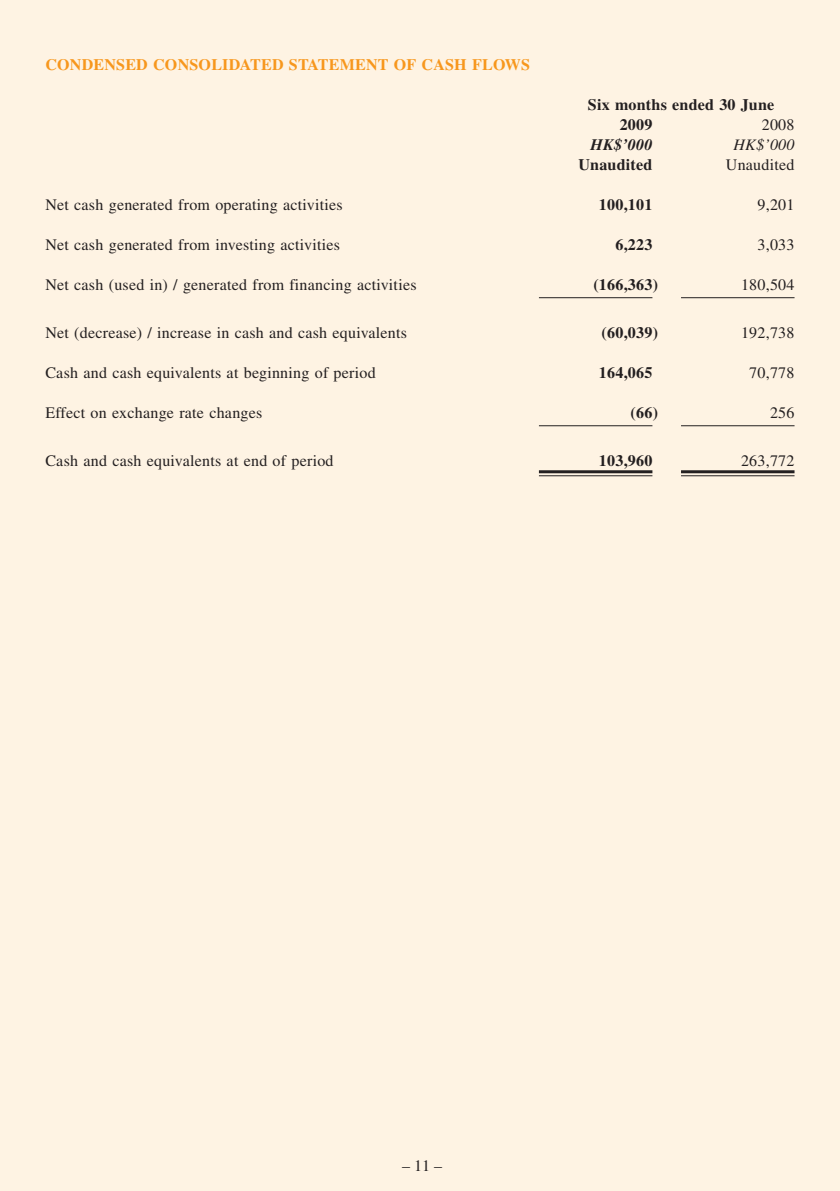
<style>
.page{position:relative;width:840px;height:1191px;background:#fff}
.page>*{position:absolute;margin:0;border:0;box-sizing:border-box;transform-origin:0 0}
.t1{font:16px "Times";letter-spacing:.015em;color:#231f20}
.t2{font:700 16px/20px "Times";letter-spacing:.015em;color:#231f20}
.t3{font:700 16px "Times";letter-spacing:.015em;color:#f7971d}
.t4{font:italic 700 16px "Times";color:#231f20}
.t5{font:italic 16px "Times";color:#231f20}
.s1{font-weight:400}
</style>
<div class="page">
<div style="left:0;top:0;width:839px;height:1191px;background:#fef3e3"></div>
<hr style="left:538px;top:297px;width:114px;height:1px;background:#231f20">
<hr style="left:680px;top:297px;width:114px;height:1px;background:#231f20">
<hr style="left:538px;top:425px;width:114px;height:1px;background:#231f20">
<hr style="left:680px;top:425px;width:114px;height:1px;background:#231f20">
<hr style="left:538px;top:470px;width:114px;height:3px;background:#231f20">
<hr style="left:538px;top:475px;width:114px;height:1px;background:#231f20">
<hr style="left:680px;top:470px;width:114px;height:3px;background:#231f20">
<hr style="left:680px;top:475px;width:114px;height:1px;background:#231f20">
<p class="t3" style="left:45px;top:55px;width:486px">CONDENSED CONSOLIDATED STATEMENT OF CASH FLOWS</p>
<p class="t2" style="left:619px;top:94px;width:156px;text-indent:-32px">Six months ended 30 June<br>2009</p>
<p class="t1" style="left:761px;top:116px;width:34px">2008</p>
<p class="t4" style="left:590px;top:135px;width:63px">HK$’000</p>
<p class="t5" style="left:733px;top:136px;width:62px">HK$’000</p>
<p class="t2" style="left:578px;top:154px;width:75px">Unaudited</p>
<p class="t1" style="left:725px;top:156px;width:70px">Unaudited</p>
<p class="t1" style="left:45px;top:196px;width:298px">Net cash generated from operating activities</p>
<p class="t2" style="left:598px;top:194px;width:55px">100,101</p>
<p class="t1" style="left:757px;top:196px;width:35px">9,201</p>
<p class="t1" style="left:45px;top:236px;width:296px">Net cash generated from investing activities</p>
<p class="t2" style="left:615px;top:234px;width:38px">6,223</p>
<p class="t1" style="left:757px;top:236px;width:38px">3,033</p>
<p class="t1" style="left:45px;top:276px;width:372px">Net cash (used in) / generated from financing activities</p>
<p class="t2" style="left:593px;top:274px;width:111px">(166,363) <span class="s1">1</span></p>
<p class="t1" style="left:748px;top:276px;width:47px">80,504</p>
<p class="t1" style="left:45px;top:324px;width:363px">Net (decrease) / increase in cash and cash equivalents</p>
<p class="t2" style="left:601px;top:322px;width:103px">(60,039) <span class="s1">1</span></p>
<p class="t1" style="left:748px;top:324px;width:47px">92,738</p>
<p class="t1" style="left:45px;top:364px;width:332px">Cash and cash equivalents at beginning of period</p>
<p class="t2" style="left:598px;top:362px;width:55px">164,065</p>
<p class="t1" style="left:748px;top:364px;width:47px">70,778</p>
<p class="t1" style="left:45px;top:404px;width:218px">Effect on exchange rate changes</p>
<p class="t2" style="left:630px;top:402px;width:29px">(66)</p>
<p class="t1" style="left:769px;top:404px;width:26px">256</p>
<p class="t1" style="left:45px;top:452px;width:289px">Cash and cash equivalents at end of period</p>
<p class="t2" style="left:598px;top:450px;width:55px">103,960</p>
<p class="t1" style="left:740px;top:452px;width:55px">263,772</p>
<p class="t1" style="left:402px;top:1156px;width:41px">– 11 –</p>
</div>
